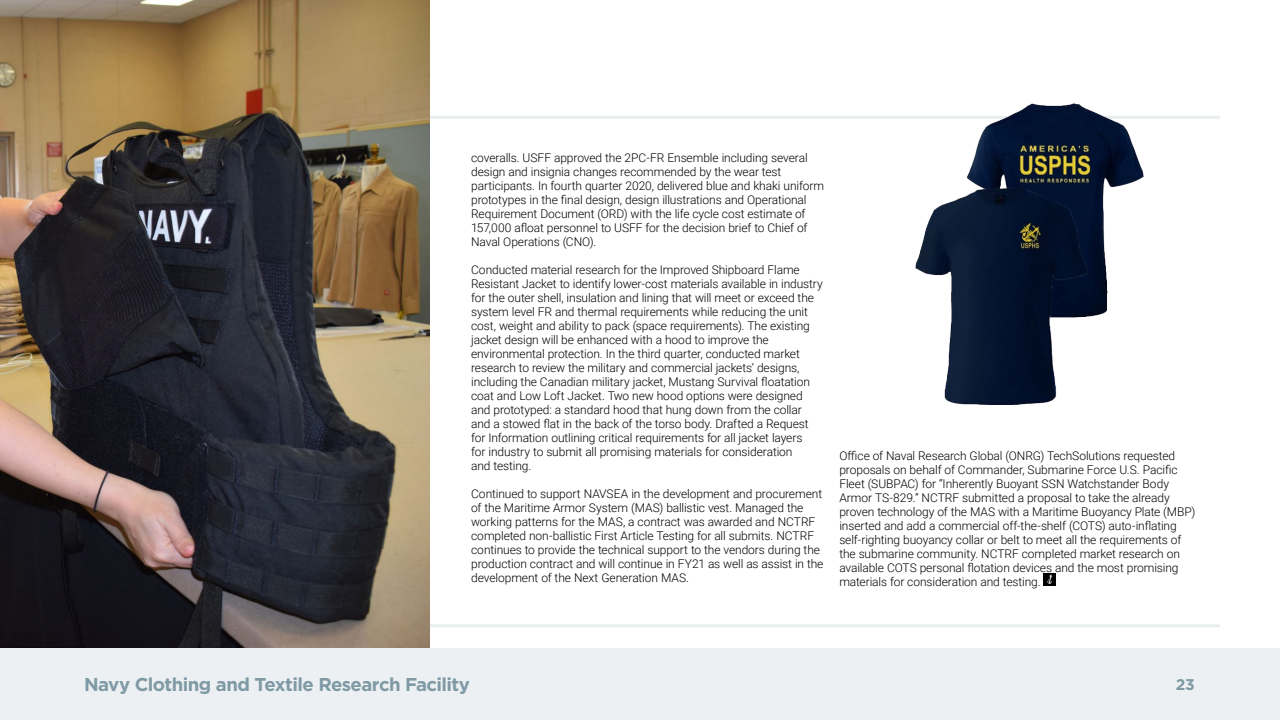
<style>
.page{position:relative;width:1280px;height:720px;background:#fff}
.page>*{position:absolute;margin:0;border:0;box-sizing:border-box;transform-origin:0 0}
.t1{font:700 18.6px "Gotham";letter-spacing:-.03em;color:#7f9aa5}
.t2{font:700 15.5px "Gotham";color:#7f9aa5}
.t3{font:300 12px/14px "Roboto";letter-spacing:-.01em;color:#000}
</style>
<div class="page">
<div style="left:0;top:648px;width:1280px;height:72px;background:#ecf0f2"></div>
<div style="left:1044px;top:573px;width:12px;height:12px;background:#000"></div>
<svg style="left:1047px;top:575px;width:5px;height:9px"></svg>
<hr style="left:65px;top:116px;width:1155px;height:3px;background:#b3c4cb">
<hr style="left:65px;top:624px;width:1155px;height:3px;background:#b3c4cb">
<img style="left:915px;top:104px;width:228px;height:301px">
<img style="left:0;top:0;width:429px;height:648px">
<p class="t3" style="left:471px;top:150px;width:354px">coveralls. USFF approved the 2PC-FR Ensemble including several design and insignia changes recommended by the wear test participants. In fourth quarter 2020, delivered blue and khaki uniform prototypes in the final design, design illustrations and Operational Requirement Document (ORD) with the life cycle cost estimate of 157,000 afloat personnel to USFF for the decision brief to Chief of Naval Operations (CNO).</p>
<p class="t3" style="left:471px;top:262px;width:353px">Conducted material research for the Improved Shipboard Flame Resistant Jacket to identify lower-cost materials available in industry for the outer shell, insulation and lining that will meet or exceed the system level FR and thermal requirements while reducing the unit cost, weight and ability to pack (space requirements). The existing jacket design will be enhanced with a hood to improve the environmental protection. In the third quarter, conducted market research to review the military and commercial jackets’ designs, including the Canadian military jacket, Mustang Survival floatation coat and Low Loft Jacket. Two new hood options were designed and prototyped: a standard hood that hung down from the collar and a stowed flat in the back of the torso body. Drafted a Request for Information outlining critical requirements for all jacket layers<br>for industry to submit all promising materials for consideration<br>and testing.</p>
<p class="t3" style="left:471px;top:486px;width:354px">Continued to support NAVSEA in the development and procurement of the Maritime Armor System (MAS) ballistic vest. Managed the working patterns for the MAS, a contract was awarded and NCTRF completed non-ballistic First Article Testing for all submits. NCTRF continues to provide the technical support to the vendors during the production contract and will continue in FY21 as well as assist in the development of the Next Generation MAS.</p>
<p class="t3" style="left:839px;top:448px;width:358px">Office of Naval Research Global (ONRG) TechSolutions requested proposals on behalf of Commander, Submarine Force U.S. Pacific Fleet (SUBPAC) for “Inherently Buoyant SSN Watchstander Body Armor TS-829.” NCTRF submitted a proposal to take the already proven technology of the MAS with a Maritime Buoyancy Plate (MBP) inserted and add a commercial off-the-shelf (COTS) auto-inflating self-righting buoyancy collar or belt to meet all the requirements of the submarine community. NCTRF completed market research on available COTS personal flotation devices and the most promising materials for consideration and testing.</p>
<h1 class="t1" style="left:84px;top:673px;width:387px">Navy Clothing and Textile Research Facility</h1>
<p class="t2" style="left:1176px;top:674px;width:20px">23</p>
</div>
